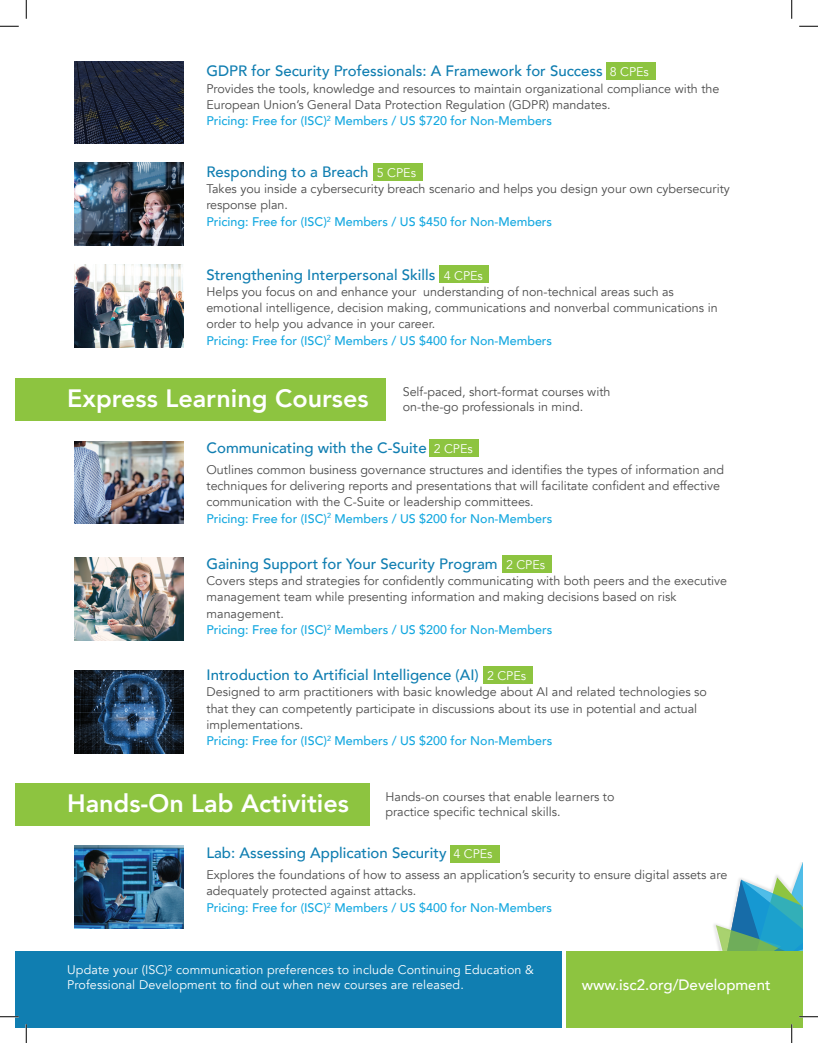
<style>
.page{position:relative;width:818px;height:1043px;background:#fff}
.page>*{position:absolute;margin:0;border:0;box-sizing:border-box;transform-origin:0 0}
.t1{font:800 25.12px "Avenir";color:#fff}
.t2{font:500 15px "Avenir";color:#107eb1}
.t3{font:500 15px "Avenir";color:#fff}
.t4{font:12.5px/16.2px "Avenir";color:#4c4c4c}
.t5{font:500 12.5px "Avenir";color:#14a8e0}
.t6{font:12.5px/15px "Avenir";letter-spacing:.01em;color:#fff}
.s1{font-weight:400;font-size:12.5px;color:#fff}
.s2{font-weight:500;color:#14a8e0}
</style>
<div class="page">
<div style="left:373px;top:163px;width:49px;height:17px;background:#8dc440"></div>
<div style="left:439px;top:266px;width:50px;height:17px;background:#8dc440"></div>
<div style="left:429px;top:440px;width:50px;height:17px;background:#8dc440"></div>
<div style="left:502px;top:555px;width:50px;height:18px;background:#8dc440"></div>
<div style="left:483px;top:667px;width:49px;height:17px;background:#8dc440"></div>
<div style="left:450px;top:845px;width:50px;height:17px;background:#8dc440"></div>
<div style="left:605px;top:63px;width:50px;height:17px;background:#8dc440"></div>
<img style="left:75px;top:61px;width:109px;height:83px">
<img style="left:75px;top:163px;width:109px;height:82px">
<div style="left:15px;top:783px;width:355px;height:42px;background:#8dc440"></div>
<img style="left:75px;top:846px;width:109px;height:82px">
<img style="left:75px;top:265px;width:109px;height:82px">
<div style="left:16px;top:378px;width:369px;height:43px;background:#8dc440"></div>
<img style="left:75px;top:441px;width:109px;height:82px">
<img style="left:75px;top:558px;width:109px;height:82px">
<img style="left:75px;top:670px;width:109px;height:83px">
<svg style="left:715px;top:862px;width:87px;height:89px"></svg>
<div style="left:566px;top:951px;width:236px;height:77px;background:#8dc440"></div>
<div style="left:15px;top:951px;width:546px;height:77px;background:#107eb1"></div>
<svg style="left:0;top:25px;width:19px;height:2px"></svg>
<svg style="left:799px;top:25px;width:19px;height:2px"></svg>
<svg style="left:0;top:1015px;width:19px;height:2px"></svg>
<svg style="left:799px;top:1015px;width:19px;height:2px"></svg>
<svg style="left:25px;top:0;width:2px;height:19px"></svg>
<svg style="left:25px;top:1024px;width:2px;height:18px"></svg>
<svg style="left:791px;top:0;width:1px;height:19px"></svg>
<svg style="left:791px;top:1024px;width:1px;height:18px"></svg>
<p class="t2" style="left:206px;top:58px;width:444px">GDPR for Security Professionals: A Framework for Success <span class="s1">8 CPEs</span></p>
<p class="t4" style="left:206px;top:80px;width:514px">Provides the tools, knowledge and resources to maintain organizational compliance with the<br>European Union’s General Data Protection Regulation (GDPR) mandates.<br><span class="s2">Pricing: Free for (ISC)</span><sup>2</sup> <span class="s2">Members / US $720 for Non-Members</span></p>
<p class="t2" style="left:206px;top:159px;width:211px">Responding to a Breach <span class="s1">5 CPEs</span></p>
<p class="t4" style="left:206px;top:181px;width:525px">Takes you inside a cybersecurity breach scenario and helps you design your own cybersecurity response plan.</p>
<p class="t5" style="left:206px;top:210px;width:347px">Pricing: Free for (ISC)<sup>2</sup> Members / US $450 for Non-Members</p>
<p class="t2" style="left:206px;top:261px;width:278px">Strengthening Interpersonal Skills <span class="s1">4 CPEs</span></p>
<p class="t4" style="left:206px;top:283px;width:512px">Helps you focus on and enhance your understanding of non-technical areas such as emotional intelligence, decision making, communications and nonverbal communications in order to help you advance in your career.</p>
<p class="t5" style="left:206px;top:329px;width:347px">Pricing: Free for (ISC)<sup>2</sup> Members / US $400 for Non-Members</p>
<p class="t4" style="left:402px;top:384px;width:209px;line-height:15px">Self-paced, short-format courses with on-the-go professionals in mind.</p>
<p class="t1" style="left:67px;top:379px;width:303px">Express Learning Courses</p>
<p class="t2" style="left:206px;top:435px;width:268px">Communicating with the C-Suite <span class="s1">2 CPEs</span></p>
<p class="t4" style="left:206px;top:462px;width:519px">Outlines common business governance structures and identifies the types of information and techniques for delivering reports and presentations that will facilitate confident and effective communication with the C-Suite or leadership committees.</p>
<p class="t5" style="left:206px;top:507px;width:347px">Pricing: Free for (ISC)<sup>2</sup> Members / US $200 for Non-Members</p>
<p class="t2" style="left:206px;top:550px;width:340px">Gaining Support for Your Security Program <span class="s1">2 CPEs</span></p>
<p class="t4" style="left:206px;top:573px;width:522px">Covers steps and strategies for confidently communicating with both peers and the executive management team while presenting information and making decisions based on risk management.</p>
<p class="t5" style="left:206px;top:618px;width:347px">Pricing: Free for (ISC)<sup>2</sup> Members / US $200 for Non-Members</p>
<p class="t2" style="left:206px;top:662px;width:321px">Introduction to Artificial Intelligence (AI) <span class="s1">2 CPEs</span></p>
<p class="t4" style="left:206px;top:684px;width:502px">Designed to arm practitioners with basic knowledge about AI and related technologies so that they can competently participate in discussions about its use in potential and actual implementations.</p>
<p class="t5" style="left:206px;top:730px;width:347px">Pricing: Free for (ISC)<sup>2</sup> Members / US $200 for Non-Members</p>
<p class="t4" style="left:385px;top:789px;width:230px;line-height:15px">Hands-on courses that enable learners to practice specific technical skills.</p>
<p class="t1" style="left:67px;top:783px;width:283px">Hands-On Lab Activities</p>
<p class="t2" style="left:206px;top:839px;width:288px">Lab: Assessing Application Security <span class="s1">4 CPEs</span></p>
<p class="t4" style="left:206px;top:867px;width:522px">Explores the foundations of how to assess an application’s security to ensure digital assets are adequately protected against attacks.</p>
<p class="t5" style="left:206px;top:896px;width:347px">Pricing: Free for (ISC)<sup>2</sup> Members / US $400 for Non-Members</p>
<p class="t6" style="left:67px;top:962px;width:468px">Update your (ISC)² communication preferences to include Continuing Education &amp;<br>Professional Development to find out when new courses are released.</p>
<p class="t3" style="left:581px;top:971px;width:190px">www.isc2.org/Development</p>
</div>
